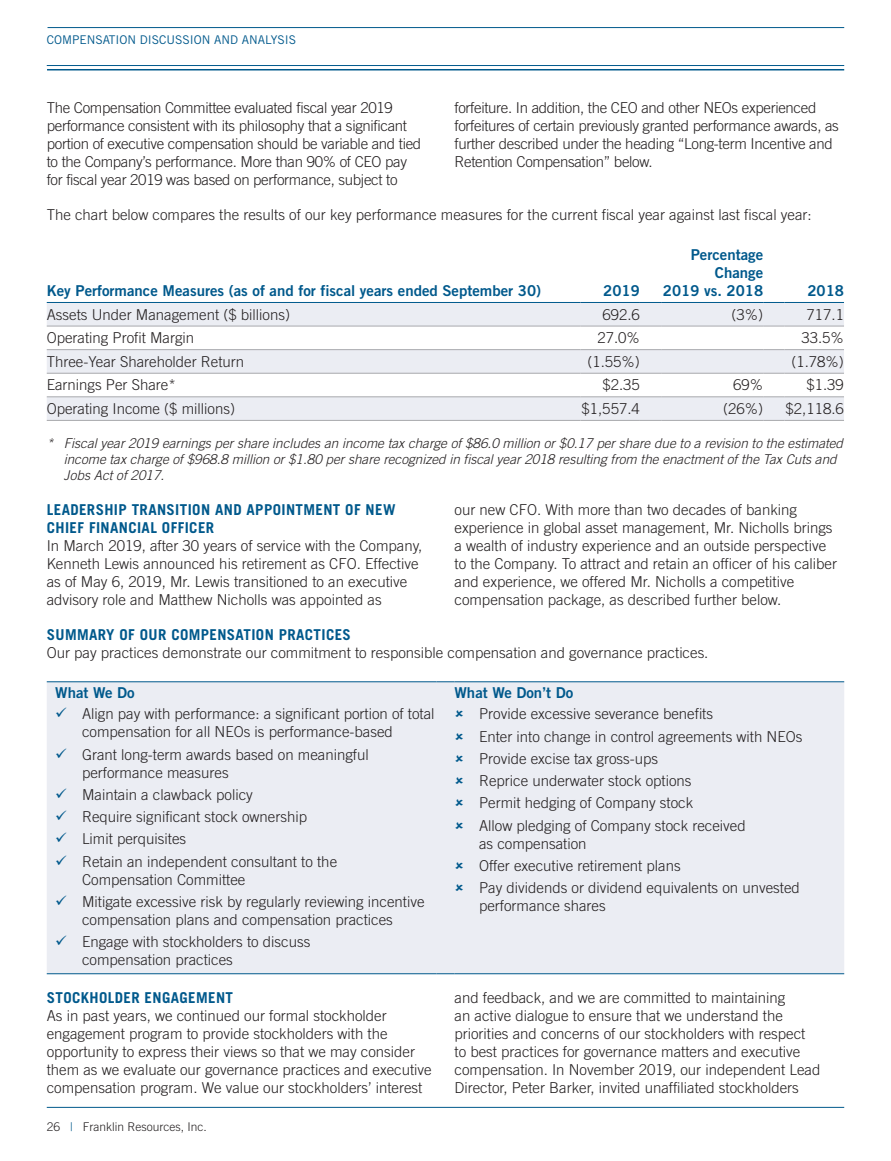
<style>
.page{position:relative;width:891px;height:1161px;background:#fff}
.page>*{position:absolute;margin:0;border:0;box-sizing:border-box;transform-origin:0 0}
.t1{font:300 15px/18px "Trade Gothic LT Std";color:#231f20}
.t2{font:300 15px/18px "Trade Gothic LT Std";letter-spacing:-.02em;color:#231f20}
.t3{font:15px/18px "Trade Gothic LT Std Bd 2";color:#00598c;text-align:right}
.t4{font:700 15px/18px "Trade Gothic LT Std";letter-spacing:.025em;color:#00598c}
.t5{font:italic 300 13.5px/16.2px "Trade Gothic LT Std";color:#231f20}
.t6{font:12px "Trade Gothic LT Std";color:#00598c}
.t7{font:300 12px "Trade Gothic LT Std";color:#231f20}
.s1{color:#00598c}
</style>
<div class="page">
<hr style="left:47px;top:1107px;width:797px;height:1px;background:#00598c">
<hr style="left:48px;top:27px;width:796px;height:1px;background:#00598c">
<hr style="left:47px;top:65px;width:797px;height:1px;background:#00598c">
<hr style="left:47px;top:69px;width:797px;height:1px;background:#00598c">
<svg style="left:47px;top:303px;width:797px;height:117px;fill:#ebedf3"></svg>
<hr style="left:47px;top:326px;width:533px;height:1px;background:#a8a9ad">
<hr style="left:580px;top:326px;width:60px;height:1px;background:#a8a9ad">
<svg style="left:640px;top:326px;width:21px;height:1px"></svg>
<hr style="left:661px;top:326px;width:102px;height:1px;background:#a8a9ad">
<svg style="left:763px;top:326px;width:21px;height:1px"></svg>
<hr style="left:47px;top:349px;width:533px;height:1px;background:#a8a9ad">
<hr style="left:661px;top:349px;width:102px;height:1px;background:#a8a9ad">
<svg style="left:763px;top:349px;width:21px;height:1px"></svg>
<hr style="left:580px;top:349px;width:60px;height:1px;background:#a8a9ad">
<svg style="left:640px;top:349px;width:21px;height:1px"></svg>
<hr style="left:784px;top:326px;width:60px;height:1px;background:#a8a9ad">
<hr style="left:784px;top:349px;width:60px;height:1px;background:#a8a9ad">
<hr style="left:47px;top:373px;width:533px;height:1px;background:#a8a9ad">
<hr style="left:580px;top:373px;width:60px;height:1px;background:#a8a9ad">
<svg style="left:640px;top:373px;width:21px;height:1px"></svg>
<hr style="left:661px;top:373px;width:102px;height:1px;background:#a8a9ad">
<svg style="left:763px;top:373px;width:21px;height:1px"></svg>
<hr style="left:784px;top:373px;width:60px;height:1px;background:#a8a9ad">
<hr style="left:47px;top:396px;width:533px;height:1px;background:#a8a9ad">
<hr style="left:580px;top:396px;width:60px;height:1px;background:#a8a9ad">
<svg style="left:640px;top:396px;width:21px;height:1px"></svg>
<hr style="left:661px;top:396px;width:102px;height:1px;background:#a8a9ad">
<svg style="left:763px;top:396px;width:21px;height:1px"></svg>
<hr style="left:784px;top:396px;width:60px;height:1px;background:#a8a9ad">
<hr style="left:47px;top:420px;width:533px;height:1px;background:#a8a9ad">
<hr style="left:580px;top:420px;width:60px;height:1px;background:#a8a9ad">
<svg style="left:640px;top:420px;width:21px;height:1px"></svg>
<hr style="left:661px;top:420px;width:102px;height:1px;background:#a8a9ad">
<svg style="left:763px;top:420px;width:21px;height:1px"></svg>
<hr style="left:784px;top:420px;width:60px;height:1px;background:#a8a9ad">
<hr style="left:47px;top:302px;width:533px;height:1px;background:#00598c">
<hr style="left:580px;top:302px;width:60px;height:1px;background:#00598c">
<svg style="left:640px;top:302px;width:21px;height:1px"></svg>
<hr style="left:661px;top:302px;width:102px;height:1px;background:#00598c">
<svg style="left:763px;top:302px;width:21px;height:1px"></svg>
<hr style="left:784px;top:302px;width:60px;height:1px;background:#00598c">
<div style="left:47px;top:682px;width:797px;height:291px;background:#ebedf3"></div>
<hr style="left:47px;top:681px;width:390px;height:1px;background:#00598c">
<svg style="left:437px;top:681px;width:17px;height:1px"></svg>
<hr style="left:454px;top:681px;width:390px;height:1px;background:#00598c">
<hr style="left:47px;top:973px;width:390px;height:1px;background:#00598c">
<svg style="left:437px;top:973px;width:17px;height:1px"></svg>
<hr style="left:454px;top:973px;width:390px;height:1px;background:#00598c">
<svg style="left:67px;top:719px;width:15px;height:1px"></svg>
<svg style="left:67px;top:760px;width:15px;height:1px"></svg>
<svg style="left:67px;top:800px;width:15px;height:1px"></svg>
<svg style="left:67px;top:822px;width:15px;height:1px"></svg>
<svg style="left:67px;top:844px;width:15px;height:1px"></svg>
<svg style="left:67px;top:867px;width:15px;height:1px"></svg>
<svg style="left:67px;top:907px;width:15px;height:1px"></svg>
<svg style="left:67px;top:947px;width:15px;height:1px"></svg>
<svg style="left:456px;top:710px;width:23px;height:10px"></svg>
<svg style="left:456px;top:733px;width:23px;height:10px"></svg>
<svg style="left:456px;top:755px;width:23px;height:10px"></svg>
<svg style="left:456px;top:777px;width:23px;height:10px"></svg>
<svg style="left:456px;top:799px;width:23px;height:10px"></svg>
<svg style="left:456px;top:822px;width:23px;height:10px"></svg>
<svg style="left:456px;top:862px;width:23px;height:10px"></svg>
<svg style="left:456px;top:884px;width:23px;height:10px"></svg>
<p class="t6" style="left:47px;top:32px;width:251px">COMPENSATION DISCUSSION AND ANALYSIS</p>
<p class="t2" style="left:47px;top:98px;width:376px">The Compensation Committee evaluated fiscal year 2019 performance consistent with its philosophy that a significant portion of executive compensation should be variable and tied to the Company’s performance. More than 90% of CEO pay for fiscal year 2019 was based on performance, subject to</p>
<p class="t2" style="left:455px;top:98px;width:386px">forfeiture. In addition, the CEO and other NEOs experienced forfeitures of certain previously granted performance awards, as further described under the heading “Long-term Incentive and Retention Compensation” below.</p>
<p class="t1" style="left:47px;top:205px;width:767px">The chart below compares the results of our key performance measures for the current fiscal year against last fiscal year:</p>
<p class="t3" style="left:47px;top:281px;width:496px">Key Performance Measures (as of and for fiscal years ended September 30)</p>
<p class="t3" style="left:603px;top:281px;width:38px">2019</p>
<p class="t3" style="left:663px;top:245px;width:102px">Percentage<br>Change<br>2019 vs. 2018</p>
<p class="t3" style="left:807px;top:281px;width:38px">2018</p>
<p class="t1" style="left:47px;top:305px;width:245px">Assets Under Management ($ billions)</p>
<p class="t1" style="left:602px;top:305px;width:39px">692.6</p>
<p class="t1" style="left:732px;top:305px;width:33px">(3%)</p>
<p class="t1" style="left:806px;top:305px;width:39px">717.1</p>
<p class="t1" style="left:47px;top:329px;width:149px">Operating Profit Margin</p>
<p class="t1" style="left:597px;top:329px;width:44px">27.0%</p>
<p class="t1" style="left:801px;top:329px;width:44px">33.5%</p>
<p class="t1" style="left:47px;top:352px;width:199px">Three-Year Shareholder Return</p>
<p class="t1" style="left:587px;top:352px;width:54px">(1.55%)</p>
<p class="t1" style="left:791px;top:352px;width:54px">(1.78%)</p>
<p class="t1" style="left:47px;top:376px;width:131px">Earnings Per Share*</p>
<p class="t1" style="left:602px;top:376px;width:39px">$2.35</p>
<p class="t1" style="left:733px;top:376px;width:32px">69%</p>
<p class="t1" style="left:806px;top:376px;width:39px">$1.39</p>
<p class="t1" style="left:47px;top:399px;width:190px">Operating Income ($ millions)</p>
<p class="t1" style="left:581px;top:399px;width:60px">$1,557.4</p>
<p class="t1" style="left:723px;top:399px;width:42px">(26%)</p>
<p class="t1" style="left:786px;top:399px;width:60px">$2,118.6</p>
<p class="t5" style="left:64px;top:435px;width:781px;text-indent:-17px">* Fiscal year 2019 earnings per share includes an income tax charge of $86.0 million or $0.17 per share due to a revision to the estimated income tax charge of $968.8 million or $1.80 per share recognized in fiscal year 2018 resulting from the enactment of the Tax Cuts and<br>Jobs Act of 2017.</p>
<p class="t4" style="left:47px;top:501px;width:350px">LEADERSHIP TRANSITION AND APPOINTMENT OF NEW<br>CHIEF FINANCIAL OFFICER</p>
<p class="t1" style="left:47px;top:537px;width:377px">In March 2019, after 30 years of service with the Company, Kenneth Lewis announced his retirement as CFO. Effective as of May 6, 2019, Mr. Lewis transitioned to an executive advisory role and Matthew Nicholls was appointed as</p>
<p class="t1" style="left:455px;top:501px;width:384px">our new CFO. With more than two decades of banking experience in global asset management, Mr. Nicholls brings a wealth of industry experience and an outside perspective to the Company. To attract and retain an officer of his caliber and experience, we offered Mr. Nicholls a competitive compensation package, as described further below.</p>
<p class="t4" style="left:47px;top:626px;width:306px">SUMMARY OF OUR COMPENSATION PRACTICES</p>
<p class="t1" style="left:47px;top:644px;width:663px">Our pay practices demonstrate our commitment to responsible compensation and governance practices.</p>
<p class="t3" style="left:55px;top:683px;width:81px">What We Do</p>
<p class="t3" style="left:455px;top:683px;width:120px">What We Don’t Do</p>
<p class="t1" style="left:82px;top:705px;width:354px;text-indent:-27px"><span class="s1">✓</span> Align pay with performance: a significant portion of total compensation for all NEOs is performance-based</p>
<p class="t1" style="left:82px;top:745px;width:288px;text-indent:-27px"><span class="s1">✓</span> Grant long-term awards based on meaningful performance measures</p>
<p class="t1" style="left:55px;top:785px;width:199px"><span class="s1">✓</span> Maintain a clawback policy</p>
<p class="t1" style="left:55px;top:808px;width:253px"><span class="s1">✓</span> Require significant stock ownership</p>
<p class="t1" style="left:55px;top:830px;width:132px"><span class="s1">✓</span> Limit perquisites</p>
<p class="t1" style="left:82px;top:852px;width:257px;text-indent:-27px"><span class="s1">✓</span> Retain an independent consultant to the<br>Compensation Committee</p>
<p class="t1" style="left:55px;top:892px;width:371px;text-align:center"><span class="s1">✓</span> Mitigate excessive risk by regularly reviewing incentive compensation plans and compensation practices</p>
<p class="t1" style="left:82px;top:933px;width:230px;text-indent:-27px"><span class="s1">✓</span> Engage with stockholders to discuss compensation practices</p>
<p class="t1" style="left:479px;top:703px;width:325px;line-height:22.2px">Provide excessive severance benefits<br>Enter into change in control agreements with NEOs Provide excise tax gross-ups<br>Reprice underwater stock options<br>Permit hedging of Company stock<br>Allow pledging of Company stock received</p>
<p class="t1" style="left:479px;top:832px;width:322px;line-height:22.2px">as compensation<br>Offer executive retirement plans<br>Pay dividends or dividend equivalents on unvested</p>
<p class="t1" style="left:479px;top:897px;width:128px">performance shares</p>
<p class="t4" style="left:47px;top:988px;width:188px">STOCKHOLDER ENGAGEMENT</p>
<p class="t1" style="left:47px;top:1007px;width:387px">As in past years, we continued our formal stockholder engagement program to provide stockholders with the opportunity to express their views so that we may consider them as we evaluate our governance practices and executive compensation program. We value our stockholders’ interest</p>
<p class="t7" style="left:47px;top:1120px;width:162px">26 <span class="s1">|</span> Franklin Resources, Inc.</p>
<p class="t1" style="left:455px;top:989px;width:367px">and feedback, and we are committed to maintaining<br>an active dialogue to ensure that we understand the priorities and concerns of our stockholders with respect to best practices for governance matters and executive compensation. In November 2019, our independent Lead Director, Peter Barker, invited unaffiliated stockholders</p>
</div>
